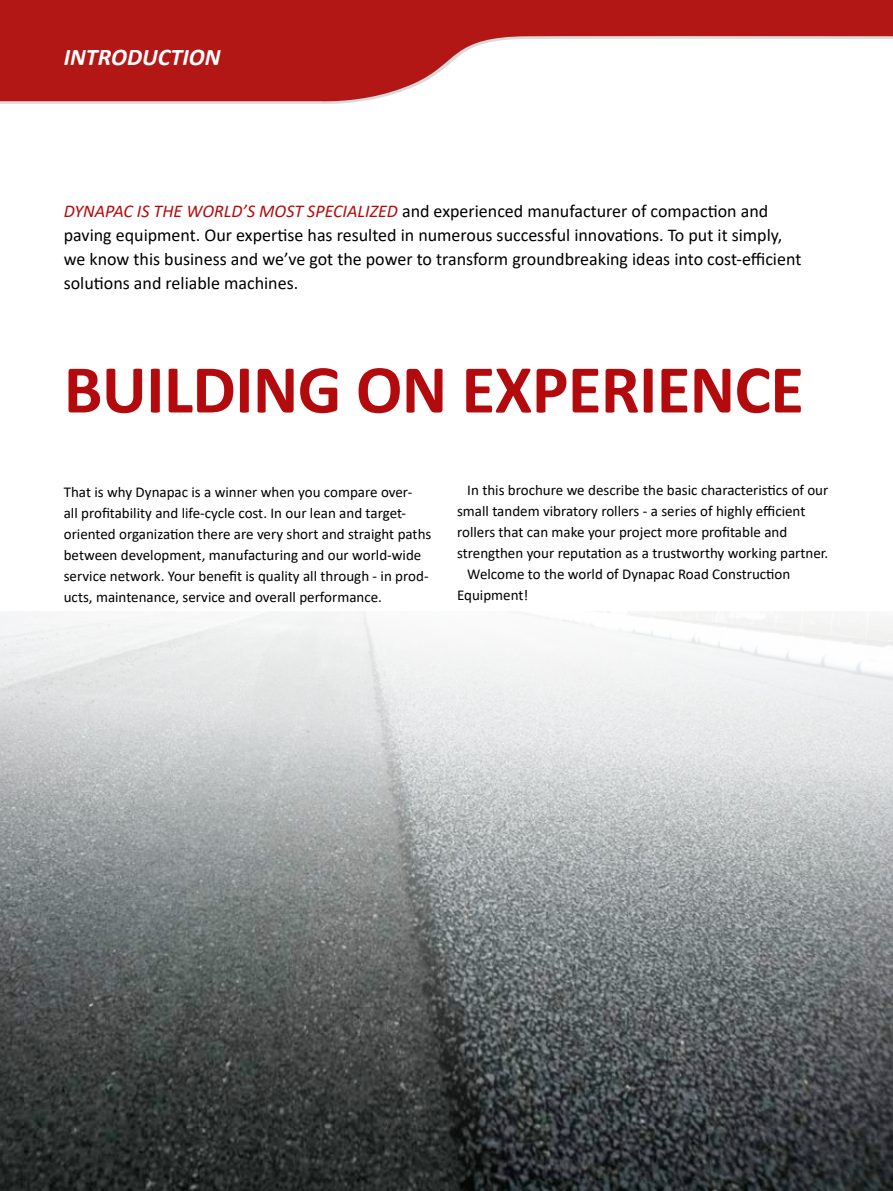
<style>
.page{position:relative;width:893px;height:1191px;background:#fff}
.page>*{position:absolute;margin:0;border:0;box-sizing:border-box;transform-origin:0 0}
.t1{font:700 69px "Calibri";letter-spacing:-.01em;color:#b30a0d}
.t2{font:italic 700 24px "Calibri";color:#fff}
.t3{font:18px/24px "Calibri";color:#000}
.t4{font:15px/21px "Calibri";color:#000}
.s1{font-style:italic;color:#b30a0d}
</style>
<div class="page">
<img style="left:0;top:611px;width:893px;height:580px">
<svg style="left:0;top:0;width:893px;height:104px"></svg>
<h2 class="t2" style="left:64px;top:40px;width:158px">INTRODUCTION</h2>
<p class="t3" style="left:64px;top:198px;width:739px"><span class="s1">DYNAPAC IS THE WORLD’S MOST SPECIALIZED</span> and experienced manufacturer of compaction and paving equipment. Our expertise has resulted in numerous successful innovations. To put it simply, we know this business and we’ve got the power to transform groundbreaking ideas into cost-efficient solutions and reliable machines.</p>
<h1 class="t1" style="left:64px;top:341px;width:742px">BUILDING ON EXPERIENCE</h1>
<p class="t4" style="left:64px;top:481px;width:369px">That is why Dynapac is a winner when you compare over-<br>all profitability and life-cycle cost. In our lean and target&shy;oriented organization there are very short and straight paths between development, manufacturing and our world-wide service network. Your benefit is quality all through - in prod&shy;ucts, maintenance, service and overall performance.</p>
<p class="t4" style="left:467px;top:479px;width:363px">In this brochure we describe the basic characteristics of our</p>
<p class="t4" style="left:457px;top:500px;width:350px">small tandem vibratory rollers - a series of highly efficient</p>
<p class="t4" style="left:457px;top:521px;width:332px">rollers that can make your project more profitable and</p>
<p class="t4" style="left:457px;top:542px;width:373px">strengthen your reputation as a trustworthy working partner.</p>
<p class="t4" style="left:467px;top:563px;width:325px">Welcome to the world of Dynapac Road Construction</p>
<p class="t4" style="left:457px;top:584px;width:73px">Equipment!</p>
</div>
